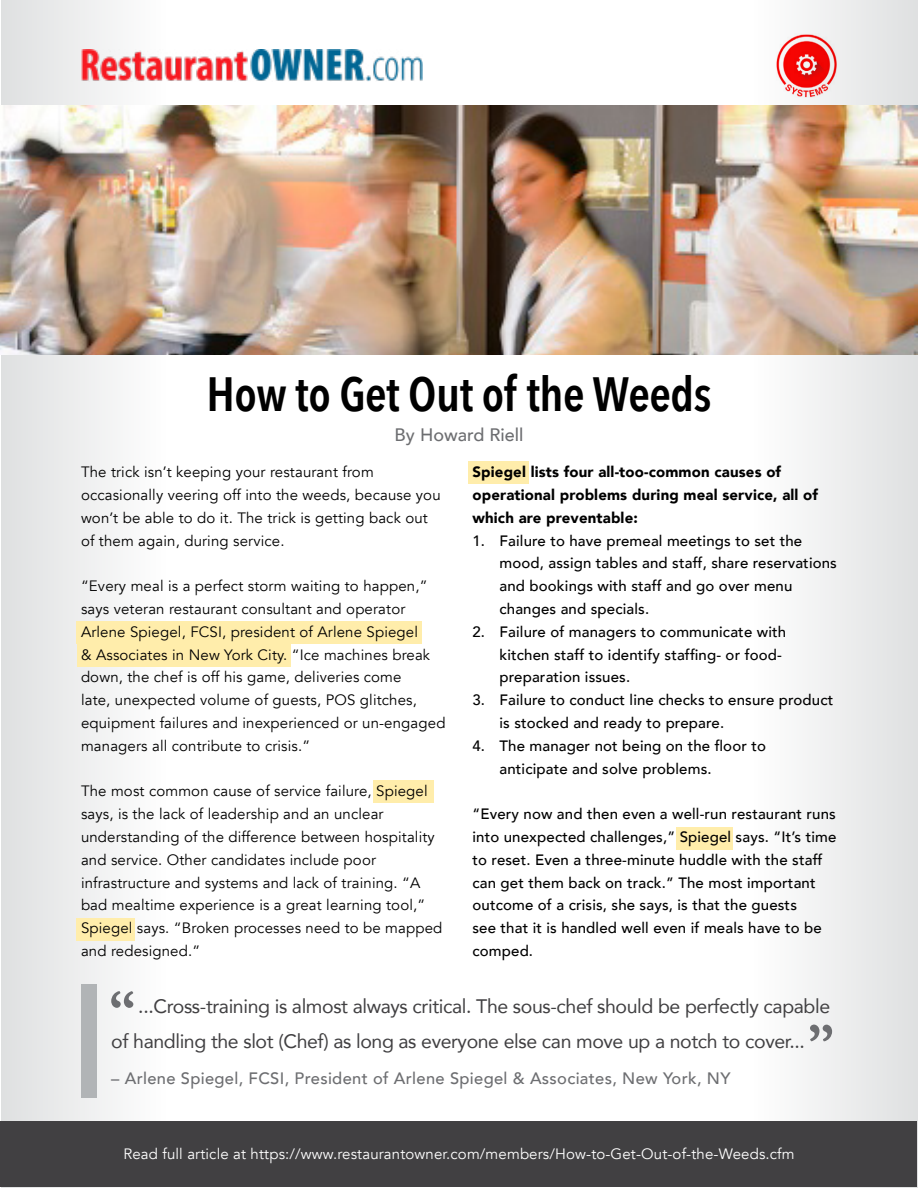
<style>
.page{position:relative;width:918px;height:1188px;background:#fff}
.page>*{position:absolute;margin:0;border:0;box-sizing:border-box;transform-origin:0 0}
.t1{font:600 48px "Avenir Next Condensed";letter-spacing:-.01em;color:#000}
.t2{font:19.5px/34.8px "Avenir";letter-spacing:-.02em;color:#414042}
.t3{font:500 18px "Avenir";color:#6d6e71}
.t4{font:500 16.5px "Avenir";letter-spacing:.02em;color:#6d6e71}
.t5{font:15px/22.8px "Avenir";letter-spacing:.01em;color:#000}
.t6{font:500 15px/22.8px "Avenir";letter-spacing:.01em;color:#000}
.t7{font:900 15px/22.8px "Avenir";letter-spacing:.01em;color:#000}
.t8{font:15px "Avenir";letter-spacing:.01em;color:#fff}
</style>
<div class="page">
<div style="left:753px;top:0;width:165px;height:1188px;background:linear-gradient(to right,#fefefe,#dee0e1)"></div>
<div style="left:1px;top:0;width:164px;height:1188px;background:linear-gradient(to right,#dee0e1,#fdfdfd)"></div>
<div style="left:77px;top:621px;width:345px;height:23px;background:#ffedab"></div>
<div style="left:77px;top:644px;width:214px;height:23px;background:#ffedab"></div>
<div style="left:373px;top:780px;width:61px;height:23px;background:#ffedab"></div>
<div style="left:468px;top:461px;width:61px;height:23px;background:#ffedab"></div>
<div style="left:677px;top:827px;width:56px;height:23px;background:#ffedab"></div>
<div style="left:77px;top:918px;width:58px;height:22px;background:#ffedab"></div>
<img style="left:81px;top:50px;width:342px;height:31px">
<img style="left:0;top:106px;width:917px;height:248px">
<div style="left:1px;top:1121px;width:916px;height:66px;background:#414042"></div>
<svg style="left:111px;top:991px;width:22px;height:17px"></svg>
<svg style="left:810px;top:1025px;width:22px;height:16px"></svg>
<div style="left:81px;top:984px;width:15px;height:114px;background:#b1b4b6"></div>
<img style="left:777px;top:34px;width:60px;height:63px">
<h1 class="t1" style="left:206px;top:352px;width:507px">How to Get Out of the Weeds</h1>
<p class="t3" style="left:395px;top:419px;width:130px">By Howard Riell</p>
<p class="t5" style="left:81px;top:461px;width:361px">The trick isn’t keeping your restaurant from occasionally veering off into the weeds, because you won’t be able to do it. The trick is getting back out of them again, during service.</p>
<p class="t5" style="left:81px;top:575px;width:366px">“Every meal is a perfect storm waiting to happen,” says veteran restaurant consultant and operator Arlene Spiegel, FCSI, president of Arlene Spiegel<br>&amp; Associates in New York City. “Ice machines break down, the chef is off his game, deliveries come<br>late, unexpected volume of guests, POS glitches, equipment failures and inexperienced or un-engaged managers all contribute to crisis.”</p>
<p class="t5" style="left:81px;top:780px;width:363px">The most common cause of service failure, Spiegel says, is the lack of leadership and an unclear understanding of the difference between hospitality and service. Other candidates include poor infrastructure and systems and lack of training. “A bad mealtime experience is a great learning tool,” Spiegel says. “Broken processes need to be mapped and redesigned.”</p>
<p class="t7" style="left:472px;top:460px;width:347px">Spiegel lists four all-too-common causes of operational problems during meal service, all of which are preventable:</p>
<p class="t6" style="left:500px;top:528px;width:339px;text-indent:-27px">1. Failure to have premeal meetings to set the mood, assign tables and staff, share reservations and bookings with staff and go over menu changes and specials.</p>
<p class="t6" style="left:500px;top:619px;width:288px;text-indent:-27px">2. Failure of managers to communicate with kitchen staff to identify staffing- or food&shy;preparation issues.</p>
<p class="t6" style="left:500px;top:688px;width:335px;text-indent:-27px">3. Failure to conduct line checks to ensure product is stocked and ready to prepare.</p>
<p class="t6" style="left:500px;top:733px;width:268px;text-indent:-27px">4. The manager not being on the floor to anticipate and solve problems.</p>
<p class="t6" style="left:472px;top:802px;width:365px">“Every now and then even a well-run restaurant runs into unexpected challenges,” Spiegel says. “It’s time to reset. Even a three-minute huddle with the staff can get them back on track.” The most important outcome of a crisis, she says, is that the guests<br>see that it is handled well even if meals have to be comped.</p>
<h2 class="t2" style="left:111px;top:988px;width:721px;text-indent:27px">...Cross-training is almost always critical. The sous-chef should be perfectly capable of handling the slot (Chef) as long as everyone else can move up a notch to cover...</h2>
<p class="t4" style="left:111px;top:1064px;width:621px">– Arlene Spiegel, FCSI, President of Arlene Spiegel &amp; Associates, New York, NY</p>
<p class="t8" style="left:123px;top:1145px;width:673px">Read full article at https://www.restaurantowner.com/members/How-to-Get-Out-of-the-Weeds.cfm</p>
</div>
